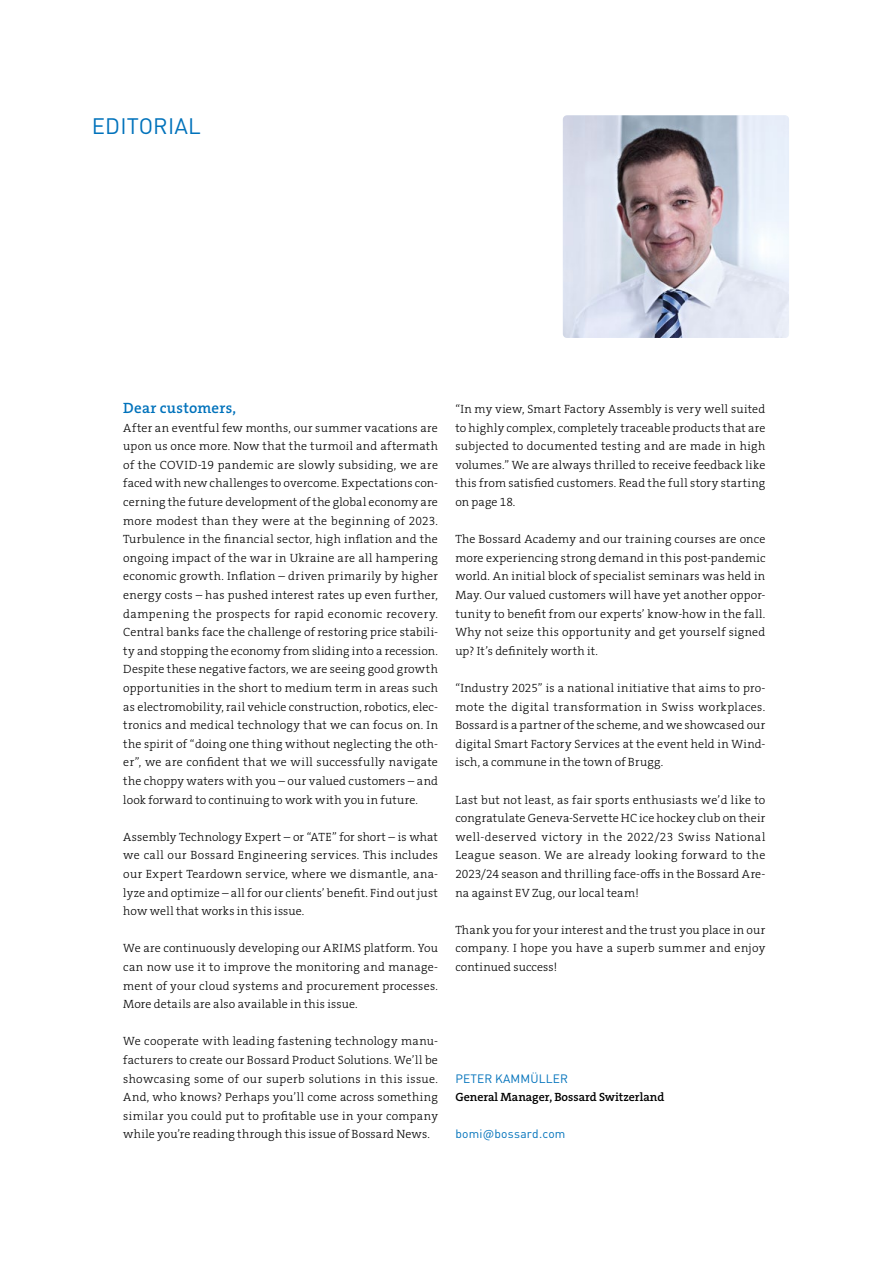
<style>
.page{position:relative;width:893px;height:1263px;background:#fff}
.page>*{position:absolute;margin:0;border:0;box-sizing:border-box;transform-origin:0 0}
.t1{font:22.2px "DINOT";letter-spacing:.01em;color:#0072bb}
.t2{font:15px "The Serif HP6 Se Bld";letter-spacing:.02em;color:#0072bb}
.t3{font:12px/18.6px "The Serif HP3 Lig";letter-spacing:.015em;color:#000;text-align:justify}
.t4{font:12px "The Serif HP6 Se Bld";color:#000}
.t5{font:12px "DINOT";letter-spacing:.01em;color:#0072bb}
</style>
<div class="page">
<hr style="left:892px;top:0;width:1px;height:1263px;background:#e9effa">
<img style="left:563px;top:115px;width:226px;height:223px">
<h1 class="t1" style="left:92px;top:111px;width:111px">EDITORIAL</h1>
<p class="t2" style="left:123px;top:398px;width:114px">Dear customers,</p>
<p class="t3" style="left:123px;top:418px;width:316px">After an eventful few months, our summer vacations are upon us once more. Now that the turmoil and aftermath of the COVID-19 pandemic are slowly subsiding, we are faced with new challenges to overcome. Expectations con&shy;cerning the future development of the global economy are more modest than they were at the beginning of 2023.<br>Turbulence in the financial sector, high inflation and the ongoing impact of the war in Ukraine are all hampering economic growth. Inflation – driven primarily by higher energy costs – has pushed interest rates up even further, dampening the prospects for rapid economic recovery.<br>Central banks face the challenge of restoring price stabili&shy;ty and stopping the economy from sliding into a recession.<br>Despite these negative factors, we are seeing good growth opportunities in the short to medium term in areas such as electromobility, rail vehicle construction, robotics, elec&shy;tronics and medical technology that we can focus on. In the spirit of “doing one thing without neglecting the oth&shy;er”, we are confident that we will successfully navigate the choppy waters with you – our valued customers – and look forward to continuing to work with you in future.</p>
<p class="t3" style="left:123px;top:827px;width:316px">Assembly Technology Expert – or “ATE” for short – is what we call our Bossard Engineering services. This includes our Expert Teardown service, where we dismantle, ana&shy;lyze and optimize – all for our clients’ benefit. Find out just how well that works in this issue.</p>
<p class="t3" style="left:123px;top:939px;width:316px">We are continuously developing our ARIMS platform. You can now use it to improve the monitoring and manage&shy;ment of your cloud systems and procurement processes.<br>More details are also available in this issue.</p>
<p class="t3" style="left:123px;top:1032px;width:316px">We cooperate with leading fastening technology manu&shy;facturers to create our Bossard Product Solutions. We’ll be showcasing some of our superb solutions in this issue.<br>And, who knows? Perhaps you’ll come across something similar you could put to profitable use in your company while you’re reading through this issue of Bossard News.</p>
<p class="t3" style="left:455px;top:400px;width:312px">“In my view, Smart Factory Assembly is very well suited to highly complex, completely traceable products that are subjected to documented testing and are made in high volumes.” We are always thrilled to receive feedback like this from satisfied customers. Read the full story starting on page 18.</p>
<p class="t3" style="left:455px;top:530px;width:312px">The Bossard Academy and our training courses are once more experiencing strong demand in this post-pandemic world. An initial block of specialist seminars was held in May. Our valued customers will have yet another oppor&shy;tunity to benefit from our experts’ know-how in the fall.<br>Why not seize this opportunity and get yourself signed up? It’s definitely worth it.</p>
<p class="t3" style="left:455px;top:679px;width:311px">“Industry 2025” is a national initiative that aims to pro&shy;mote the digital transformation in Swiss workplaces.<br>Bossard is a partner of the scheme, and we showcased our digital Smart Factory Services at the event held in Wind&shy;isch, a commune in the town of Brugg.</p>
<p class="t3" style="left:455px;top:790px;width:312px">Last but not least, as fair sports enthusiasts we’d like to congratulate Geneva-Servette HC ice hockey club on their well-deserved victory in the 2022/23 Swiss National League season. We are already looking forward to the 2023/24 season and thrilling face-offs in the Bossard Are&shy;na against EV Zug, our local team!</p>
<p class="t3" style="left:455px;top:920px;width:312px">Thank you for your interest and the trust you place in our company. I hope you have a superb summer and enjoy continued success!</p>
<p class="t5" style="left:455px;top:1070px;width:114px">PETER KAMMÜLLER</p>
<p class="t4" style="left:455px;top:1089px;width:210px">General Manager, Bossard Switzerland</p>
<p class="t5" style="left:455px;top:1126px;width:112px">bomi@bossard.com</p>
</div>
